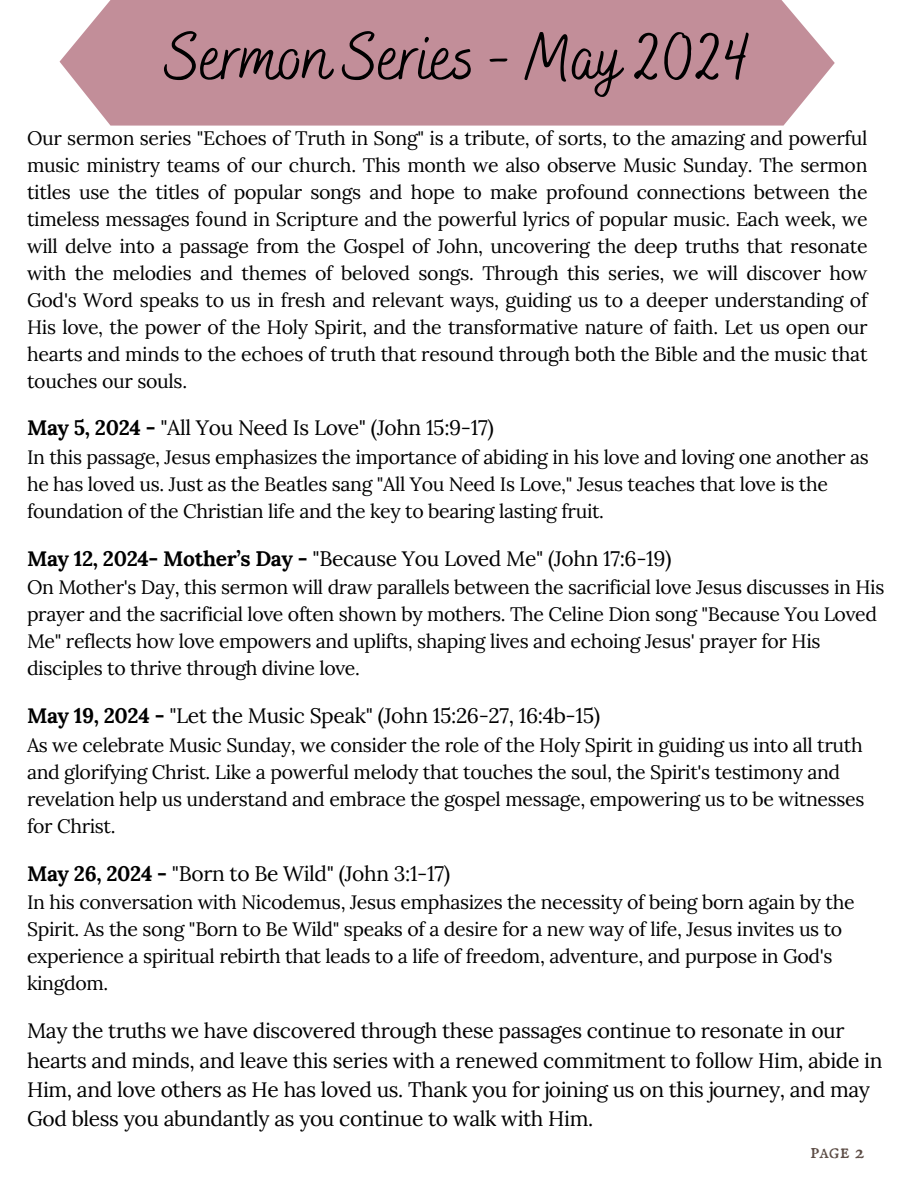
<style>
.page{position:relative;width:918px;height:1188px;background:#fff}
.page>*{position:absolute;margin:0;border:0;box-sizing:border-box;transform-origin:0 0}
.t1{font:67.5px "Bakerie Smooth";letter-spacing:-.02em;color:#000}
.t2{font:21.75px "IM FELL English SC";color:#5d4d46}
.t3{font:21px/29.2px "Lora";letter-spacing:-.02em;color:#000}
.t4{font:19.5px/27px "Lora";letter-spacing:-.02em;color:#000}
.s1{font-weight:700}
</style>
<div class="page">
<svg style="left:60px;top:0;width:775px;height:126px;background:#c695a0"></svg>
<h1 class="t1" style="left:165px;top:18px;width:589px">Sermon Series - May 2024</h1>
<p class="t4" style="left:27px;top:124px;width:842px;text-align:justify">Our sermon series "Echoes of Truth in Song" is a tribute, of sorts, to the amazing and powerful music ministry teams of our church. This month we also observe Music Sunday. The sermon titles use the titles of popular songs and hope to make profound connections between the timeless messages found in Scripture and the powerful lyrics of popular music. Each week, we will delve into a passage from the Gospel of John, uncovering the deep truths that resonate with the melodies and themes of beloved songs. Through this series, we will discover how God's Word speaks to us in fresh and relevant ways, guiding us to a deeper understanding of His love, the power of the Holy Spirit, and the transformative nature of faith. Let us open our hearts and minds to the echoes of truth that resound through both the Bible and the music that touches our souls.</p>
<p class="t3" style="left:27px;top:413px;width:468px"><span class="s1">May 5, 2024 -</span> "All You Need Is Love" (John 15:9-17)</p>
<p class="t4" style="left:27px;top:443px;width:843px">In this passage, Jesus emphasizes the importance of abiding in his love and loving one another as he has loved us. Just as the Beatles sang "All You Need Is Love," Jesus teaches that love is the foundation of the Christian life and the key to bearing lasting fruit.</p>
<p class="t3" style="left:27px;top:544px;width:646px"><span class="s1">May 12, 2024- Mother’s Day -</span> "Because You Loved Me" (John 17:6-19)</p>
<p class="t4" style="left:27px;top:573px;width:859px">On Mother's Day, this sermon will draw parallels between the sacrificial love Jesus discusses in His prayer and the sacrificial love often shown by mothers. The Celine Dion song "Because You Loved Me" reflects how love empowers and uplifts, shaping lives and echoing Jesus' prayer for His disciples to thrive through divine love.</p>
<p class="t3" style="left:27px;top:701px;width:575px"><span class="s1">May 19, 2024 -</span> "Let the Music Speak" (John 15:26-27, 16:4b-15)</p>
<p class="t4" style="left:27px;top:731px;width:839px">As we celebrate Music Sunday, we consider the role of the Holy Spirit in guiding us into all truth and glorifying Christ. Like a powerful melody that touches the soul, the Spirit's testimony and revelation help us understand and embrace the gospel message, empowering us to be witnesses for Christ.</p>
<p class="t3" style="left:27px;top:859px;width:425px"><span class="s1">May 26, 2024 -</span> "Born to Be Wild" (John 3:1-17)</p>
<p class="t4" style="left:27px;top:888px;width:829px">In his conversation with Nicodemus, Jesus emphasizes the necessity of being born again by the Spirit. As the song "Born to Be Wild" speaks of a desire for a new way of life, Jesus invites us to experience a spiritual rebirth that leads to a life of freedom, adventure, and purpose in God's kingdom.</p>
<p class="t3" style="left:27px;top:1016px;width:857px">May the truths we have discovered through these passages continue to resonate in our hearts and minds, and leave this series with a renewed commitment to follow Him, abide in Him, and love others as He has loved us. Thank you for joining us on this journey, and may God bless you abundantly as you continue to walk with Him.</p>
<p class="t2" style="left:810px;top:1139px;width:56px">page 2</p>
</div>
